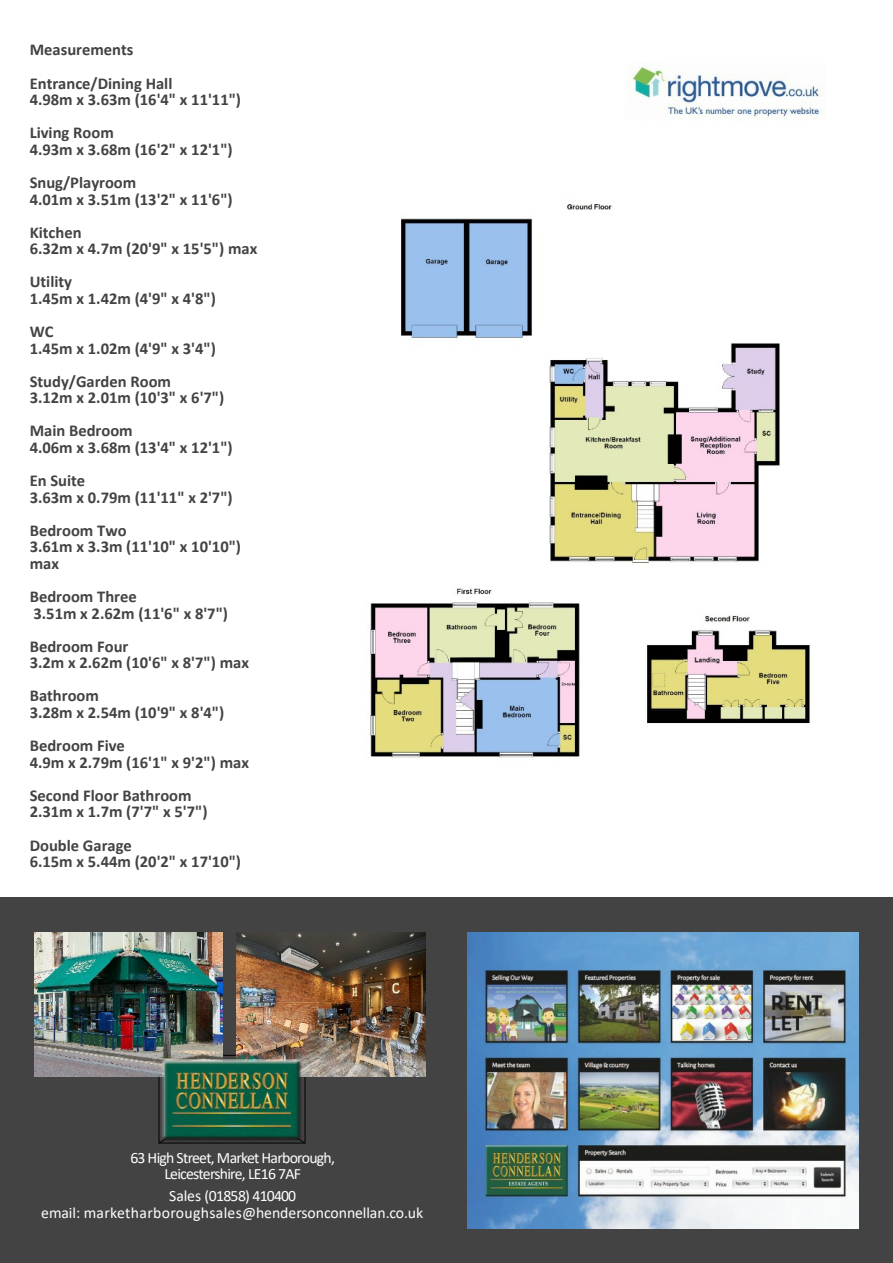
<style>
.page{position:relative;width:893px;height:1263px;background:#fff}
.page>*{position:absolute;margin:0;border:0;box-sizing:border-box;transform-origin:0 0}
.t1{font:700 16.5px/33.2px "Calibri";color:#434343}
.t2{font:15.75px/17.5px "Calibri";color:#fefefe;text-align:center}
.t3{font:15.75px/15.3px "Calibri";letter-spacing:-.045em;color:#fefefe;text-align:center}
</style>
<div class="page">
<div style="left:0;top:898px;width:893px;height:365px;background:#434343"></div>
<img style="left:34px;top:932px;width:189px;height:145px">
<img style="left:237px;top:932px;width:188px;height:145px">
<img style="left:160px;top:1059px;width:147px;height:85px">
<img style="left:468px;top:932px;width:391px;height:297px">
<img style="left:630px;top:64px;width:194px;height:56px">
<img style="left:370px;top:204px;width:440px;height:554px">
<p class="t1" style="left:30px;top:35px;width:144px">Measurements<br>Entrance/Dining Hall</p>
<p class="t1" style="left:30px;top:84px;width:213px">4.98m x 3.63m (16'4" x 11'11")<br>Living Room</p>
<p class="t1" style="left:30px;top:134px;width:205px">4.93m x 3.68m (16'2" x 12'1")<br>Snug/Playroom</p>
<p class="t1" style="left:30px;top:184px;width:205px">4.01m x 3.51m (13'2" x 11'6")<br>Kitchen</p>
<p class="t1" style="left:30px;top:233px;width:229px">6.32m x 4.7m (20'9" x 15'5") max<br>Utility</p>
<p class="t1" style="left:30px;top:283px;width:188px">1.45m x 1.42m (4'9" x 4'8")<br>WC</p>
<p class="t1" style="left:30px;top:333px;width:188px">1.45m x 1.02m (4'9" x 3'4")<br>Study/Garden Room</p>
<p class="t1" style="left:30px;top:383px;width:196px">3.12m x 2.01m (10'3" x 6'7")<br>Main Bedroom</p>
<p class="t1" style="left:30px;top:432px;width:205px">4.06m x 3.68m (13'4" x 12'1")<br>En Suite</p>
<p class="t1" style="left:30px;top:482px;width:205px">3.63m x 0.79m (11'11" x 2'7")<br>Bedroom Two</p>
<p class="t1" style="left:30px;top:540px;width:213px;line-height:16.5px">3.61m x 3.3m (11'10" x 10'10") max</p>
<p class="t1" style="left:30px;top:590px;width:200px;line-height:16.5px">Bedroom Three<br>3.51m x 2.62m (11'6" x 8'7")</p>
<p class="t1" style="left:30px;top:639px;width:221px;line-height:16.5px">Bedroom Four<br>3.2m x 2.62m (10'6" x 8'7") max</p>
<p class="t1" style="left:30px;top:689px;width:196px;line-height:16.5px">Bathroom<br>3.28m x 2.54m (10'9" x 8'4")</p>
<p class="t1" style="left:30px;top:739px;width:221px;line-height:16.5px">Bedroom Five<br>4.9m x 2.79m (16'1" x 9'2") max</p>
<p class="t1" style="left:30px;top:788px;width:179px;line-height:16.5px">Second Floor Bathroom<br>2.31m x 1.7m (7'7" x 5'7")</p>
<p class="t1" style="left:30px;top:838px;width:213px;line-height:16.5px">Double Garage<br>6.15m x 5.44m (20'2" x 17'10")</p>
<p class="t3" style="left:130px;top:1152px;width:206px">63 High Street, Market Harborough,<br>Leicestershire, LE16 7AF</p>
<p class="t2" style="left:41px;top:1188px;width:384px">Sales (01858) 410400<br>email: marketharboroughsales@hendersonconnellan.co.uk</p>
</div>
